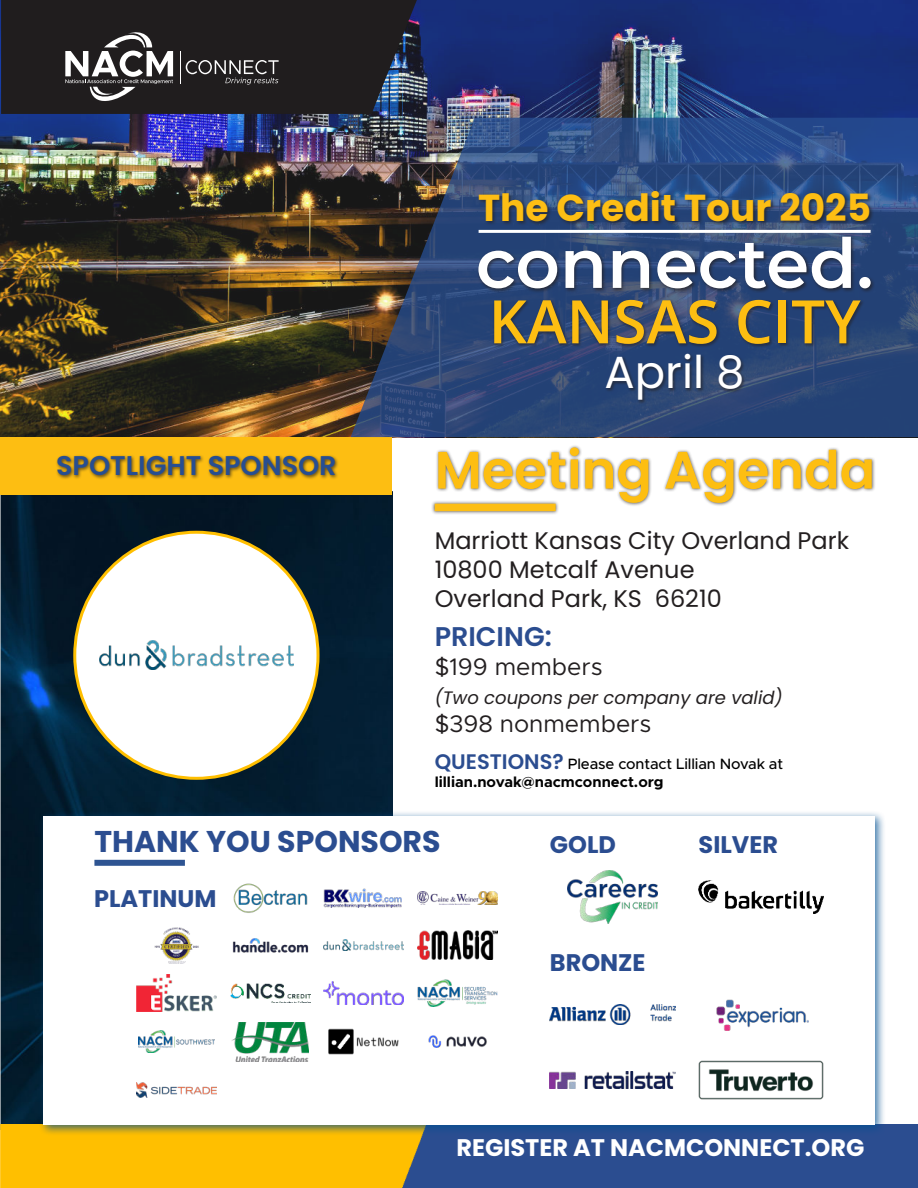
<style>
.page{position:relative;width:918px;height:1188px;background:#fff}
.page>*{position:absolute;margin:0;border:0;box-sizing:border-box;transform-origin:0 0}
.t1{font:600 69px "Montserrat";color:#fff}
.t2{font:600 60px "Open Sans";color:#fdbe12}
.t3{font:600 52.5px "Poppins";color:#fdbe12}
.t4{font:45px "Poppins";color:#fff}
.t5{font:700 37.5px "Poppins";color:#fdbe14}
.t6{font:700 30px "Poppins";color:#2b4d90}
.t7{font:600 27px "Poppins";color:#274e91}
.t8{font:600 27px "Poppins";color:#2b4d90}
.t9{font:24px/28.8px "Poppins";color:#231f20}
.t10{font:24px "Metropolis";color:#231f20}
.t11{font:700 24px "Poppins";color:#fff}
.t12{font:700 24px "Poppins";color:#2b4d90}
.t13{font:italic 18px "Poppins";color:#231f20}
.t14{font:700 15px/18px "Metropolis";color:#000}
.s1{font-family:"Poppins";font-weight:600;font-size:21px;color:#2b4d90}
.s2{font-weight:500}
</style>
<div class="page">
<img style="left:0;top:0;width:918px;height:437px">
<img style="left:1px;top:495px;width:391px;height:629px">
<img style="left:1px;top:1124px;width:917px;height:64px">
<div style="left:75px;top:532px;width:243px;height:246px;background:#fff;border-radius:50%"></div>
<img style="left:99px;top:641px;width:195px;height:29px">
<div style="left:435px;top:444px;width:441px;height:63px;background:#231f20;opacity:.75"></div>
<div style="left:431px;top:500px;width:128px;height:15px;background:#231f20;opacity:.75"></div>
<div style="left:435px;top:504px;width:121px;height:7px;background:#fdbe14"></div>
<div style="left:1px;top:437px;width:391px;height:58px;background:#fdbe12"></div>
<div style="left:55px;top:454px;width:284px;height:26px;background:#231f20;opacity:.75"></div>
<svg style="left:1px;top:0;width:416px;height:114px;background:#222124"></svg>
<img style="left:351px;top:118px;width:567px;height:319px">
<div style="left:493px;top:299px;width:372px;height:105px;background:#231f20;opacity:.56"></div>
<div style="left:477px;top:189px;width:397px;height:37px;background:#231f20;opacity:.75"></div>
<div style="left:477px;top:235px;width:398px;height:58px;background:#231f20;opacity:.75"></div>
<hr style="left:479px;top:230px;width:392px;height:3px;background:#fff">
<div style="left:38px;top:810px;width:848px;height:326px;background:#005091;opacity:.75"></div>
<div style="left:43px;top:816px;width:832px;height:309px;background:#fff"></div>
<div style="left:94px;top:860px;width:91px;height:6px;background:#2e5492"></div>
<img style="left:550px;top:1005px;width:125px;height:20px">
<img style="left:716px;top:999px;width:93px;height:32px">
<img style="left:550px;top:1072px;width:125px;height:16px">
<img style="left:699px;top:1060px;width:125px;height:40px">
<img style="left:567px;top:871px;width:91px;height:52px">
<img style="left:699px;top:880px;width:125px;height:34px">
<img style="left:154px;top:927px;width:45px;height:36px">
<img style="left:137px;top:974px;width:79px;height:38px">
<img style="left:138px;top:1031px;width:77px;height:22px">
<img style="left:233px;top:883px;width:75px;height:30px">
<img style="left:232px;top:938px;width:77px;height:15px">
<img style="left:230px;top:984px;width:80px;height:18px">
<img style="left:137px;top:1082px;width:79px;height:16px">
<img style="left:324px;top:889px;width:78px;height:19px">
<img style="left:324px;top:939px;width:80px;height:12px">
<img style="left:324px;top:981px;width:80px;height:24px">
<img style="left:328px;top:1028px;width:71px;height:27px">
<img style="left:232px;top:1022px;width:77px;height:39px">
<img style="left:417px;top:892px;width:80px;height:13px">
<img style="left:417px;top:930px;width:80px;height:30px">
<img style="left:417px;top:979px;width:80px;height:28px">
<img style="left:428px;top:1035px;width:59px;height:13px">
<svg style="left:186px;top:60px;width:93px;height:25px;background:#484647"></svg>
<hr style="left:180px;top:51px;width:1px;height:32px;background:#fff">
<svg style="left:65px;top:30px;width:108px;height:74px"></svg>
<h3 class="t5" style="left:478px;top:191px;width:394px">The Credit Tour 2025</h3>
<h1 class="t1" style="left:476px;top:224px;width:399px">connected.</h1>
<p class="t7" style="left:56px;top:454px;width:282px">SPOTLIGHT SPONSOR</p>
<h2 class="t2" style="left:489px;top:288px;width:374px">KANSAS CITY</h2>
<h3 class="t4" style="left:605px;top:354px;width:142px">April 8</h3>
<h3 class="t3" style="left:435px;top:447px;width:442px">Meeting Agenda</h3>
<p class="t9" style="left:435px;top:529px;width:416px">Marriott Kansas City Overland Park<br>10800 Metcalf Avenue<br>Overland Park, KS 66210</p>
<p class="t8" style="left:435px;top:625px;width:119px">PRICING:</p>
<p class="t10" style="left:435px;top:656px;width:170px">$199 members</p>
<p class="t13" style="left:435px;top:687px;width:350px">(Two coupons per company are valid)</p>
<p class="t10" style="left:435px;top:713px;width:218px">$398 nonmembers</p>
<p class="t14" style="left:435px;top:756px;width:350px"><span class="s1">QUESTIONS?</span> <span class="s2">Please contact Lillian Novak at </span>lillian.novak@nacmconnect.org</p>
<p class="t6" style="left:94px;top:828px;width:348px">THANK YOU SPONSORS</p>
<p class="t12" style="left:94px;top:887px;width:124px">PLATINUM</p>
<p class="t12" style="left:550px;top:833px;width:68px">GOLD</p>
<p class="t12" style="left:699px;top:833px;width:81px">SILVER</p>
<p class="t12" style="left:550px;top:951px;width:97px">BRONZE</p>
<p class="t11" style="left:456px;top:1137px;width:409px">REGISTER AT NACMCONNECT.ORG</p>
</div>
